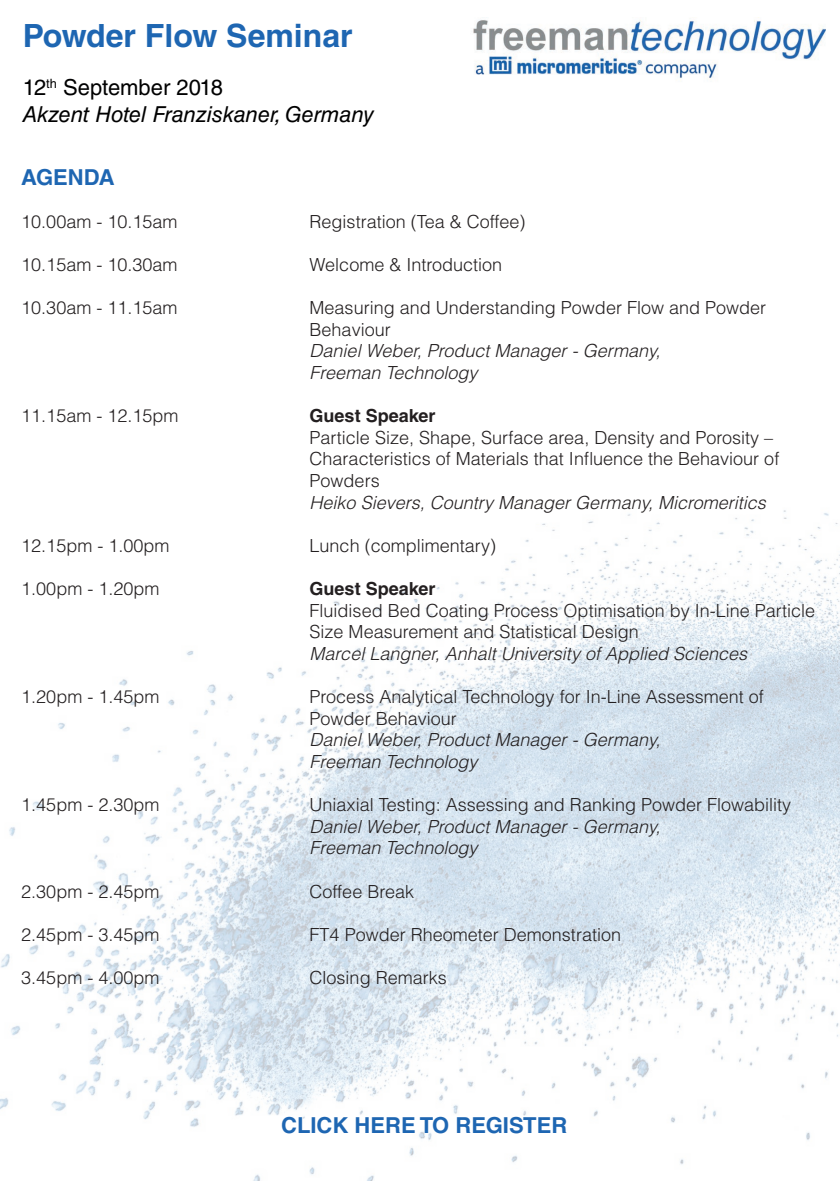
<style>
.page{position:relative;width:840px;height:1191px;background:#fff}
.page>*{position:absolute;margin:0;border:0;box-sizing:border-box;transform-origin:0 0}
.t1{font:700 32px "Helvetica LT Std";color:#1e66b2}
.t2{font:italic 22px/26.4px "Helvetica LT Std";color:#000001}
.t3{font:700 22px "Helvetica LT Std";color:#1e66b2}
.t4{font:300 18px/21.6px "Helvetica LT Std";color:#231f20}
.t5{font:italic 300 18px/21.6px "Helvetica LT Std";color:#231f20}
.t6{font:700 18px "Helvetica LT Std";color:#231f20}
.s1{font-style:normal}
</style>
<div class="page">
<img style="left:0;top:510px;width:839px;height:670px">
<img style="left:473px;top:17px;width:352px;height:62px">
<h1 class="t1" style="left:23px;top:16px;width:331px">Powder Flow Seminar</h1>
<p class="t2" style="left:23px;top:74px;width:353px"><span class="s1">12</span><sup>th</sup> <span class="s1">September 2018<br></span>Akzent Hotel Franziskaner, Germany</p>
<p class="t3" style="left:21px;top:163px;width:95px">AGENDA</p>
<p class="t4" style="left:21px;top:210px;width:158px">10.00am - 10.15am</p>
<p class="t4" style="left:309px;top:210px;width:217px">Registration (Tea &amp; Coffee)</p>
<p class="t4" style="left:21px;top:253px;width:158px">10.15am - 10.30am</p>
<p class="t4" style="left:309px;top:253px;width:194px">Welcome &amp; Introduction</p>
<p class="t4" style="left:21px;top:297px;width:158px">10.30am - 11.15am</p>
<p class="t4" style="left:309px;top:297px;width:458px">Measuring and Understanding Powder Flow and Powder<br>Behaviour</p>
<p class="t5" style="left:309px;top:340px;width:352px">Daniel Weber, Product Manager - Germany,<br>Freeman Technology</p>
<p class="t4" style="left:21px;top:405px;width:159px">11.15am - 12.15pm</p>
<p class="t6" style="left:309px;top:405px;width:127px">Guest Speaker</p>
<p class="t4" style="left:309px;top:426px;width:471px">Particle Size, Shape, Surface area, Density and Porosity –<br>Characteristics of Materials that Influence the Behaviour of<br>Powders</p>
<p class="t5" style="left:309px;top:491px;width:457px">Heiko Sievers, Country Manager Germany, Micromeritics</p>
<p class="t4" style="left:21px;top:534px;width:150px">12.15pm - 1.00pm</p>
<p class="t4" style="left:309px;top:534px;width:188px">Lunch (complimentary)</p>
<p class="t4" style="left:21px;top:577px;width:140px">1.00pm - 1.20pm</p>
<p class="t6" style="left:309px;top:578px;width:127px">Guest Speaker</p>
<p class="t4" style="left:309px;top:599px;width:507px">Fluidised Bed Coating Process Optimisation by In-Line Particle<br>Size Measurement and Statistical Design</p>
<p class="t5" style="left:309px;top:643px;width:439px">Marcel Langner, Anhalt University of Applied Sciences</p>
<p class="t4" style="left:21px;top:685px;width:140px">1.20pm - 1.45pm</p>
<p class="t4" style="left:309px;top:685px;width:455px">Process Analytical Technology for In-Line Assessment of<br>Powder Behaviour</p>
<p class="t5" style="left:309px;top:729px;width:352px">Daniel Weber, Product Manager - Germany,<br>Freeman Technology</p>
<p class="t4" style="left:21px;top:793px;width:140px">1.45pm - 2.30pm</p>
<p class="t4" style="left:309px;top:793px;width:483px">Uniaxial Testing: Assessing and Ranking Powder Flowability</p>
<p class="t5" style="left:309px;top:815px;width:352px">Daniel Weber, Product Manager - Germany,<br>Freeman Technology</p>
<p class="t4" style="left:21px;top:880px;width:140px">2.30pm - 2.45pm</p>
<p class="t4" style="left:309px;top:880px;width:106px">Coffee Break</p>
<p class="t4" style="left:21px;top:923px;width:140px">2.45pm - 3.45pm</p>
<p class="t4" style="left:309px;top:923px;width:313px">FT4 Powder Rheometer Demonstration</p>
<p class="t4" style="left:21px;top:966px;width:140px">3.45pm - 4.00pm</p>
<p class="t4" style="left:309px;top:966px;width:139px">Closing Remarks</p>
<p class="t3" style="left:281px;top:1111px;width:287px">CLICK HERE TO REGISTER</p>
</div>
